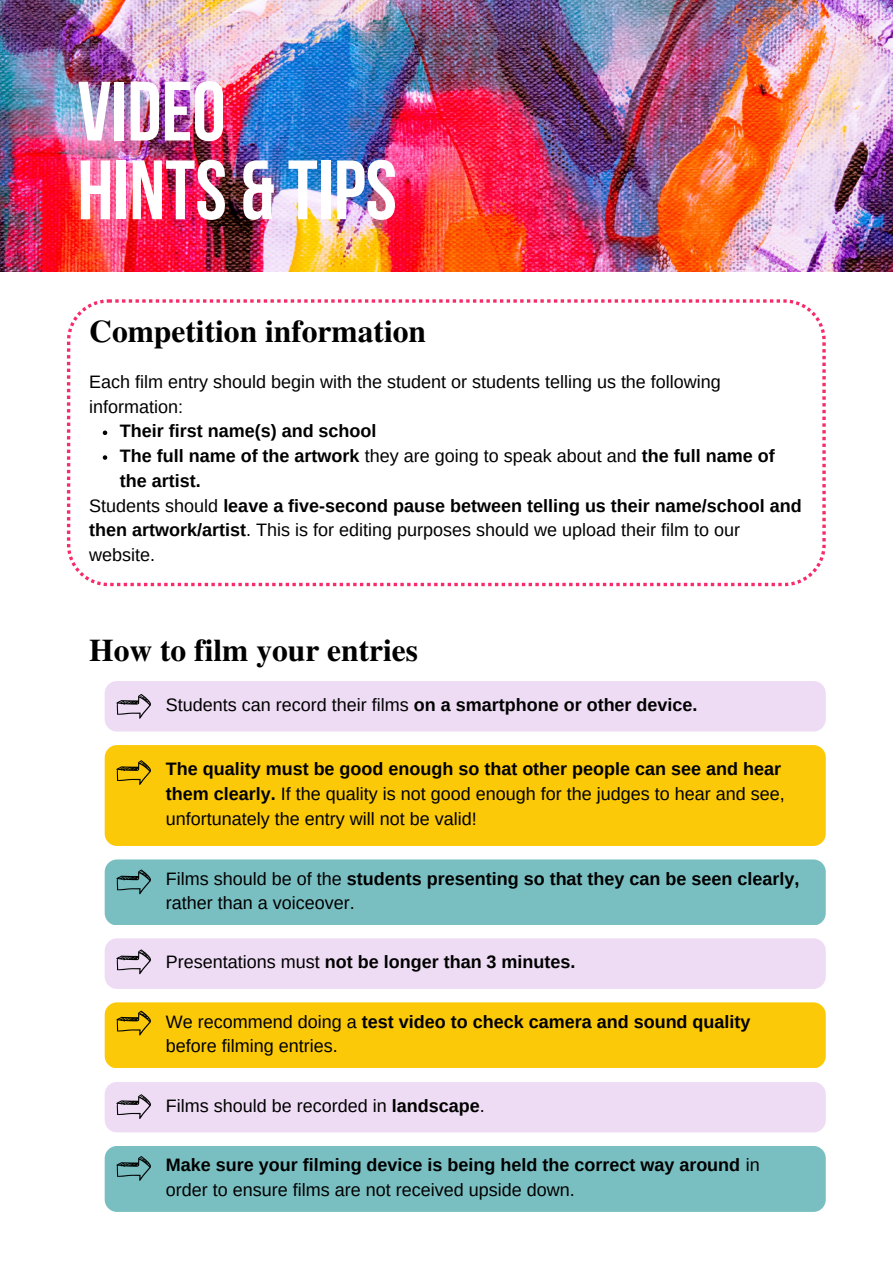
<style>
.page{position:relative;width:893px;height:1264px;background:#fff}
.page>*{position:absolute;margin:0;border:0;box-sizing:border-box;transform-origin:0 0}
.t1{font:83.85px "Bebas Neue Cyrillic";color:#fff}
.t2{font:700 31.5px "Te X Gyre Termes";color:#000}
.t3{font:18px/24.8px "Arimo";color:#000}
.t4{font:700 18px/24.8px "Arimo";color:#000}
.s1{font-weight:400}
.s2{font-weight:700}
</style>
<div class="page">
<img style="left:0;top:0;width:892px;height:271px">
<svg style="left:67px;top:299px;width:758px;height:287px"></svg>
<div style="left:105px;top:859px;width:720px;height:66px;background:#79bfc2;border-radius:12px"></div>
<div style="left:105px;top:681px;width:720px;height:50px;background:#eedcf4;border-radius:12px"></div>
<svg style="left:116px;top:694px;width:35px;height:24px"></svg>
<svg style="left:103px;top:430px;width:4px;height:5px"></svg>
<svg style="left:103px;top:455px;width:4px;height:5px"></svg>
<div style="left:105px;top:1145px;width:720px;height:66px;background:#79bfc2;border-radius:12px"></div>
<div style="left:105px;top:745px;width:720px;height:101px;background:#fbc907;border-radius:12px"></div>
<div style="left:105px;top:938px;width:720px;height:50px;background:#eedcf4;border-radius:12px"></div>
<div style="left:105px;top:1002px;width:720px;height:66px;background:#fbc907;border-radius:12px"></div>
<div style="left:105px;top:1081px;width:720px;height:51px;background:#eedcf4;border-radius:12px"></div>
<svg style="left:116px;top:760px;width:35px;height:25px"></svg>
<svg style="left:116px;top:869px;width:35px;height:25px"></svg>
<svg style="left:116px;top:949px;width:35px;height:25px"></svg>
<svg style="left:116px;top:1010px;width:35px;height:25px"></svg>
<svg style="left:116px;top:1094px;width:35px;height:24px"></svg>
<svg style="left:116px;top:1156px;width:35px;height:24px"></svg>
<p class="t1" style="left:78px;top:78px;width:150px">VIDEO</p>
<p class="t1" style="left:78px;top:156px;width:321px">HINTS &amp; TIPS</p>
<p class="t2" style="left:89px;top:307px;width:338px">Competition information</p>
<p class="t3" style="left:89px;top:369px;width:633px">Each film entry should begin with the student or students telling us the following information:</p>
<p class="t4" style="left:120px;top:418px;width:258px">Their first name(s) and school</p>
<p class="t4" style="left:120px;top:443px;width:656px">The full name of the artwork <span class="s1">they are going to speak about and</span> the full name of the artist.</p>
<p class="t3" style="left:89px;top:493px;width:714px">Students should <span class="s2">leave a five-second pause between telling us their name/school and then artwork/artist</span>. This is for editing purposes should we upload their film to our website.</p>
<p class="t2" style="left:89px;top:625px;width:330px">How to film your entries</p>
<p class="t3" style="left:166px;top:692px;width:533px">Students can record their films <span class="s2">on a smartphone or other device.</span></p>
<p class="t3" style="left:166px;top:756px;width:620px"><span class="s2">The quality must be good enough so that other people can see and hear them clearly.</span> If the quality is not good enough for the judges to hear and see, unfortunately the entry will not be valid!</p>
<p class="t4" style="left:166px;top:866px;width:635px"><span class="s1">Films should be of the</span> students presenting so that they can be seen clearly, <span class="s1">rather than a voiceover.</span></p>
<p class="t4" style="left:166px;top:949px;width:411px"><span class="s1">Presentations must</span> not be longer than 3 minutes.</p>
<p class="t3" style="left:166px;top:1008px;width:586px">We recommend doing a <span class="s2">test video to check camera and sound quality </span>before filming entries.</p>
<p class="t3" style="left:166px;top:1092px;width:320px">Films should be recorded in <span class="s2">landscape</span>.</p>
<p class="t4" style="left:166px;top:1152px;width:595px">Make sure your filming device is being held the correct way around <span class="s1">in order to ensure films are not received upside down.</span></p>
</div>
